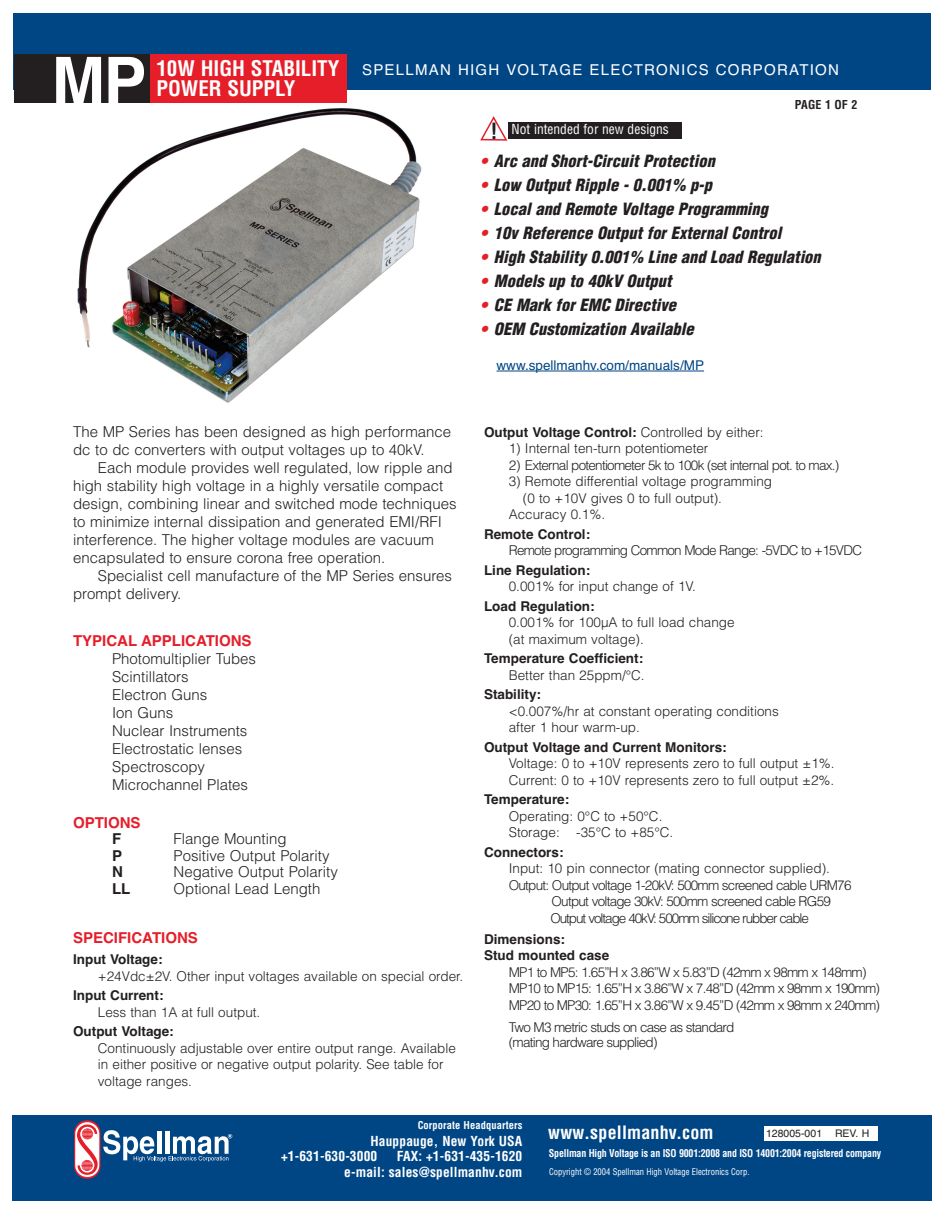
<style>
.page{position:relative;width:945px;height:1215px;background:#fff}
.page>*{position:absolute;margin:0;border:0;box-sizing:border-box;transform-origin:0 0}
.t1{font:700 64.5px "Helvetica";color:#fff}
.t2{font:700 condensed 21.9px "Helvetica";color:#231f20}
.t3{font:700 condensed 21px/19.5px "Helvetica";color:#fff}
.t4{font:700 condensed 18px "Helvetica";letter-spacing:.01em;color:#fff}
.t5{font:italic 900 condensed 16.5px "Helvetica";color:#231f20}
.t6{font:300 15px/18px "Helvetica";color:#231f20}
.t7{font:15px "Helvetica";letter-spacing:.085em;color:#fff}
.t8{font:700 15px "Helvetica";color:#e51e2a}
.t9{font:700 15px "Helvetica";color:#231f20}
.t10{font:300 13.5px/16.5px "Helvetica";color:#231f20}
.t11{font:300 13.5px/16.5px "Helvetica";letter-spacing:-.055em;color:#231f20}
.t12{font:700 13.5px/16.5px "Helvetica";color:#231f20}
.t13{font:700 condensed 13.5px/15px "Helvetica";letter-spacing:.01em;color:#fff}
.t14{font:300 13.5px "Helvetica";letter-spacing:-.08em;color:#231f20}
.t15{font:13.5px "Helvetica";color:#004685}
.t16{font:condensed 13.5px "Helvetica";color:#fff}
.t17{font:700 condensed 12px "Helvetica";letter-spacing:.01em;color:#231f20}
.t18{font:700 condensed 10.5px "Helvetica";letter-spacing:-.02em;color:#fff;scale:.95 1}
.t19{font:700 condensed 10.5px "Helvetica";letter-spacing:.01em;color:#fff}
.t20{font:10.5px "Helvetica";color:#231f20}
.t21{font:condensed 9px "Helvetica";color:#fff;scale:.95 1}
.s1{color:#e51e2a}
.s2{font-weight:300}
</style>
<div class="page">
<div style="left:14px;top:13px;width:917px;height:77px;background:#004685"></div>
<div style="left:15px;top:54px;width:204px;height:49px;background:#231f20"></div>
<div style="left:151px;top:54px;width:196px;height:49px;background:#e51e2a"></div>
<img style="left:77px;top:108px;width:345px;height:295px">
<hr style="left:497px;top:371px;width:207px;height:1px;background:#004685">
<div style="left:508px;top:122px;width:174px;height:17px;background:#231f20"></div>
<svg style="left:480px;top:116px;width:27px;height:25px"></svg>
<div style="left:12px;top:1115px;width:920px;height:85px;background:#004685"></div>
<svg style="left:74px;top:1120px;width:158px;height:59px"></svg>
<div style="left:765px;top:1126px;width:113px;height:15px;background:#fff"></div>
<h1 class="t1" style="left:51px;top:57px;width:96px">MP</h1>
<h3 class="t3" style="left:156px;top:61px;width:184px">10W HIGH STABILITY<br>POWER SUPPLY</h3>
<p class="t7" style="left:362px;top:65px;width:478px">SPELLMAN HIGH VOLTAGE ELECTRONICS CORPORATION</p>
<h2 class="t2" style="left:490px;top:122px;width:9px">!</h2>
<p class="t16" style="left:512px;top:124px;width:159px">Not intended for new designs</p>
<p class="t17" style="left:795px;top:100px;width:64px">PAGE 1 OF 2</p>
<p class="t5" style="left:480px;top:155px;width:239px"><span class="s1">•</span> Arc and Short-Circuit Protection</p>
<p class="t5" style="left:480px;top:179px;width:236px"><span class="s1">•</span> Low Output Ripple - 0.001% p-p</p>
<p class="t5" style="left:480px;top:203px;width:293px"><span class="s1">•</span> Local and Remote Voltage Programming</p>
<p class="t5" style="left:480px;top:227px;width:306px"><span class="s1">•</span> 10v Reference Output for External Control</p>
<p class="t5" style="left:480px;top:251px;width:345px"><span class="s1">•</span> High Stability 0.001% Line and Load Regulation</p>
<p class="t5" style="left:480px;top:275px;width:196px"><span class="s1">•</span> Models up to 40kV Output</p>
<p class="t5" style="left:480px;top:299px;width:201px"><span class="s1">•</span> CE Mark for EMC Directive</p>
<p class="t5" style="left:480px;top:323px;width:218px"><span class="s1">•</span> OEM Customization Available</p>
<p class="t15" style="left:497px;top:360px;width:209px">www.spellmanhv.com/manuals/MP</p>
<p class="t6" style="left:73px;top:424px;width:380px">The MP Series has been designed as high performance dc to dc converters with output voltages up to 40kV.</p>
<p class="t6" style="left:73px;top:460px;width:385px;text-indent:25px">Each module provides well regulated, low ripple and high stability high voltage in a highly versatile compact design, combining linear and switched mode techniques to minimize internal dissipation and generated EMI/RFI interference. The higher voltage modules are vacuum encapsulated to ensure corona free operation.</p>
<p class="t6" style="left:73px;top:568px;width:380px;text-indent:25px">Specialist cell manufacture of the MP Series ensures prompt delivery.</p>
<p class="t8" style="left:73px;top:635px;width:180px">TYPICAL APPLICATIONS</p>
<p class="t6" style="left:112px;top:651px;width:146px">Photomultiplier Tubes<br>Scintillators<br>Electron Guns<br>Ion Guns<br>Nuclear Instruments<br>Electrostatic lenses<br>Spectroscopy<br>Microchannel Plates</p>
<p class="t8" style="left:73px;top:817px;width:69px">OPTIONS</p>
<p class="t9" style="left:112px;top:834px;width:11px">F</p>
<p class="t6" style="left:174px;top:831px;width:114px">Flange Mounting</p>
<p class="t9" style="left:112px;top:850px;width:12px">P</p>
<p class="t6" style="left:174px;top:848px;width:157px">Positive Output Polarity</p>
<p class="t9" style="left:112px;top:867px;width:12px">N</p>
<p class="t6" style="left:174px;top:864px;width:166px">Negative Output Polarity</p>
<p class="t9" style="left:112px;top:883px;width:20px">LL</p>
<p class="t6" style="left:174px;top:881px;width:148px">Optional Lead Length</p>
<p class="t8" style="left:73px;top:933px;width:126px">SPECIFICATIONS</p>
<p class="t12" style="left:73px;top:953px;width:91px">Input Voltage:</p>
<p class="t10" style="left:98px;top:969px;width:367px">+24Vdc±2V. Other input voltages available on special order.</p>
<p class="t12" style="left:73px;top:989px;width:92px">Input Current:</p>
<p class="t10" style="left:98px;top:1005px;width:164px">Less than 1A at full output.</p>
<p class="t12" style="left:73px;top:1025px;width:102px">Output Voltage:</p>
<p class="t10" style="left:98px;top:1041px;width:360px">Continuously adjustable over entire output range. Available in either positive or negative output polarity. See table for voltage ranges.</p>
<p class="t12" style="left:484px;top:425px;width:281px">Output Voltage Control: <span class="s2">Controlled by either:</span></p>
<p class="t10" style="left:509px;top:442px;width:201px">1) Internal ten-turn potentiometer</p>
<p class="t11" style="left:509px;top:458px;width:332px">2) External potentiometer 5k to 100k (set internal pot. to max.)</p>
<p class="t10" style="left:509px;top:475px;width:265px">3) Remote differential voltage programming</p>
<p class="t10" style="left:523px;top:491px;width:201px">(0 to +10V gives 0 to full output).</p>
<p class="t10" style="left:509px;top:508px;width:98px">Accuracy 0.1%.</p>
<p class="t12" style="left:484px;top:527px;width:108px">Remote Control:</p>
<p class="t11" style="left:509px;top:544px;width:355px">Remote programming Common Mode Range: -5VDC to +15VDC</p>
<p class="t12" style="left:484px;top:563px;width:108px">Line Regulation:</p>
<p class="t10" style="left:509px;top:580px;width:188px">0.001% for input change of 1V.</p>
<p class="t12" style="left:484px;top:599px;width:112px">Load Regulation:</p>
<p class="t10" style="left:509px;top:616px;width:227px">0.001% for 100μA to full load change (at maximum voltage).</p>
<p class="t12" style="left:484px;top:652px;width:161px">Temperature Coefficient:</p>
<p class="t10" style="left:509px;top:668px;width:137px">Better than 25ppm/°C.</p>
<p class="t12" style="left:484px;top:688px;width:59px">Stability:</p>
<p class="t10" style="left:509px;top:704px;width:272px">&lt;0.007%/hr at constant operating conditions after 1 hour warm-up.</p>
<p class="t12" style="left:484px;top:740px;width:244px">Output Voltage and Current Monitors:</p>
<p class="t10" style="left:509px;top:757px;width:327px">Voltage: 0 to +10V represents zero to full output ±1%.<br>Current: 0 to +10V represents zero to full output ±2%.</p>
<p class="t12" style="left:484px;top:793px;width:87px">Temperature:</p>
<p class="t10" style="left:509px;top:809px;width:166px">Operating: 0°C to +50°C.<br>Storage: -35°C to +85°C.</p>
<p class="t12" style="left:484px;top:845px;width:81px">Connectors:</p>
<p class="t10" style="left:509px;top:862px;width:323px">Input: 10 pin connector (mating connector supplied).</p>
<p class="t11" style="left:509px;top:878px;width:344px">Output: Output voltage 1-20kV: 500mm screened cable URM76</p>
<p class="t11" style="left:552px;top:895px;width:281px">Output voltage 30kV: 500mm screened cable RG59</p>
<p class="t14" style="left:550px;top:913px;width:260px">Output voltage 40kV: 500mm silicone rubber cable</p>
<p class="t12" style="left:484px;top:932px;width:127px">Dimensions:<br>Stud mounted case</p>
<p class="t11" style="left:509px;top:965px;width:373px">MP1 to MP5: 1.65”H x 3.86”W x 5.83”D (42mm x 98mm x 148mm)<br>MP10 to MP15: 1.65”H x 3.86”W x 7.48”D (42mm x 98mm x 190mm)<br>MP20 to MP30: 1.65”H x 3.86”W x 9.45”D (42mm x 98mm x 240mm)</p>
<p class="t11" style="left:509px;top:1021px;width:227px;line-height:15px">Two M3 metric studs on case as standard (mating hardware supplied)</p>
<p class="t19" style="left:418px;top:1121px;width:106px">Corporate Headquarters</p>
<p class="t13" style="left:281px;top:1134px;width:243px;text-indent:89px">Hauppauge, New York USA +1-631-630-3000</p>
<p class="t13" style="left:344px;top:1149px;width:180px;line-height:16.5px;text-align:right">FAX: +1-631-435-1620<br>e-mail: sales@spellmanhv.com</p>
<h3 class="t4" style="left:548px;top:1125px;width:167px">www.spellmanhv.com</h3>
<p class="t20" style="left:766px;top:1129px;width:105px">128005-001 REV. H</p>
<p class="t18" style="left:549px;top:1150px;width:351px">Spellman High Voltage is an ISO 9001:2008 and ISO 14001:2004 registered company</p>
<p class="t21" style="left:549px;top:1168px;width:212px">Copyright © 2004 Spellman High Voltage Electronics Corp.</p>
</div>
